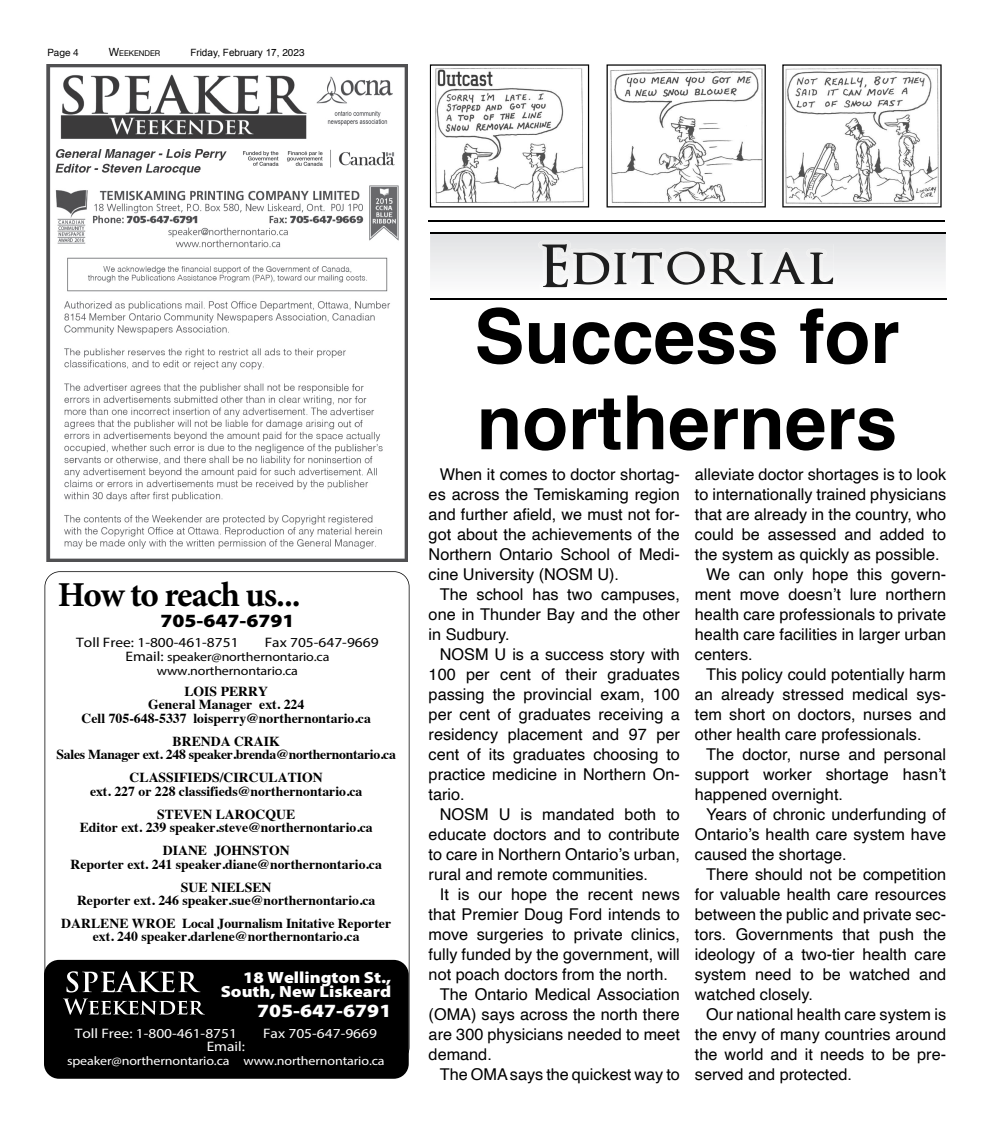
<style>
.page{position:relative;width:990px;height:1125px;background:#fff}
.page>*{position:absolute;margin:0;border:0;box-sizing:border-box;transform-origin:0 0}
.t1{font:700 75px/86.2px "Helvetica";color:#000}
.t2{font:700 35px "Minion Pro";letter-spacing:-.03em;color:#000}
.t3{font:900 18.75px "Myriad Pro";color:#000;scale:1.12 1}
.t4{font:900 18.75px "Myriad Pro";color:#fff;scale:1.12 1}
.t5{font:16.25px/20px "Helvetica";color:#000;text-align:justify}
.t6{font:900 16.25px/13.8px "Myriad Pro";color:#fff;text-align:right;scale:1.12 1}
.t7{font:700 13.75px/13.2px "Times";color:#000;text-align:center}
.t8{font:700 13.75px/13.2px "Times";letter-spacing:-.02em;color:#000;text-align:center}
.t9{font:13.75px "Myriad Pro";color:#fff;scale:1.12 1}
.t10{font:13.75px "Myriad Pro";color:#000;scale:1.12 1}
.t11{font:12.5px/13.8px "Myriad Pro";letter-spacing:-.01em;color:#000;text-align:center;scale:1.12 1}
.t12{font:12.5px "Myriad Pro";letter-spacing:-.01em;color:#fff;scale:1.12 1}
.t13{font:10px "Arial";color:#000}
.t14{font:10px "Helvetica Neue";color:#000}
.t15{font:7.88px "Helvetica Neue";color:#000}
.s1{font-size:11.25px}
.s2{font-family:"Helvetica"}
.s3{font-size:13.75px}
</style>
<div class="page">
<svg style="left:45px;top:571px;width:365px;height:480px"></svg>
<div style="left:44px;top:960px;width:365px;height:119px;background:#000;border-radius:15px"></div>
<svg style="left:64px;top:999px;width:141px;height:16px"></svg>
<svg style="left:66px;top:971px;width:134px;height:21px"></svg>
<img style="left:430px;top:233px;width:516px;height:44px">
<img style="left:538px;top:240px;width:299px;height:48px">
<img style="left:613px;top:244px;width:13px;height:43px">
<img style="left:542px;top:244px;width:71px;height:43px">
<hr style="left:430px;top:298px;width:516px;height:1px;background:#000">
<hr style="left:430px;top:232px;width:516px;height:1px;background:#000">
<svg style="left:430px;top:64px;width:159px;height:143px"></svg>
<svg style="left:607px;top:64px;width:159px;height:143px"></svg>
<svg style="left:782px;top:64px;width:160px;height:143px"></svg>
<img style="left:432px;top:67px;width:153px;height:136px">
<img style="left:46px;top:64px;width:362px;height:498px">
<hr style="left:429px;top:220px;width:516px;height:2px;background:#000">
<p class="t14" style="left:48px;top:45px;width:33px">Page 4</p>
<p class="t15" style="left:109px;top:47px;width:53px"><span class="s1">W</span>EEKENDER</p>
<p class="t13" style="left:190px;top:46px;width:116px">Friday, February 17, <span class="s2">2023</span></p>
<h2 class="t2" style="left:58px;top:570px;width:244px">How to reach us...</h2>
<p class="t3" style="left:160px;top:610px;width:121px">705-647-6791</p>
<p class="t10" style="left:76px;top:634px;width:146px">Toll Free: 1-800-461-8751</p>
<p class="t10" style="left:265px;top:634px;width:103px">Fax 705-647-9669</p>
<p class="t11" style="left:125px;top:650px;width:184px"><span class="s3">Email:</span> speaker@northernontario.ca www.northernontario.ca</p>
<p class="t7" style="left:82px;top:683px;width:291px">LOIS PERRY<br>General Manager ext. 224<br>Cell 705-648-5337 loisperry@northernontario.ca</p>
<p class="t8" style="left:57px;top:733px;width:341px">BRENDA CRAIK<br>Sales Manager ext. 248 speaker.brenda@northernontario.ca</p>
<p class="t7" style="left:90px;top:770px;width:274px">CLASSIFIEDS/CIRCULATION<br>ext. 227 or 228 classifieds@northernontario.ca</p>
<p class="t7" style="left:80px;top:806px;width:295px">STEVEN LAROCQUE<br>Editor ext. 239 speaker.steve@northernontario.ca</p>
<p class="t7" style="left:71px;top:843px;width:313px">DIANE JOHNSTON<br>Reporter ext. 241 speaker.diane@northernontario.ca</p>
<p class="t7" style="left:77px;top:879px;width:300px">SUE NIELSEN<br>Reporter ext. 246 speaker.sue@northernontario.ca</p>
<p class="t7" style="left:61px;top:916px;width:331px">DARLENE WROE Local Journalism Initative Reporter ext. 240 speaker.darlene@northernontario.ca</p>
<p class="t6" style="left:221px;top:971px;width:154px">18 Wellington St.,<br>South, New Liskeard</p>
<p class="t4" style="left:257px;top:1000px;width:121px">705-647-6791</p>
<p class="t9" style="left:75px;top:1024px;width:146px">Toll Free: 1-800-461-8751</p>
<p class="t9" style="left:263px;top:1024px;width:103px">Fax 705-647-9669</p>
<p class="t9" style="left:207px;top:1038px;width:36px">Email:</p>
<p class="t12" style="left:67px;top:1053px;width:285px">speaker@northernontario.ca www.northernontario.ca</p>
<h1 class="t1" style="left:474px;top:302px;width:427px">Success for northerners</h1>
<p class="t5" style="left:429px;top:465px;width:253px;text-indent:11px">When it comes to doctor shortag&shy;es across the Temiskaming region and further afield, we must not for&shy;got about the achievements of the Northern Ontario School of Medi&shy;cine University (NOSM U).</p>
<p class="t5" style="left:429px;top:585px;width:253px;text-indent:11px">The school has two campuses, one in Thunder Bay and the other in Sudbury.</p>
<p class="t5" style="left:429px;top:645px;width:253px;text-indent:11px">NOSM U is a success story with 100 per cent of their graduates passing the provincial exam, 100 per cent of graduates receiving a residency placement and 97 per cent of its graduates choosing to practice medicine in Northern On&shy;tario.</p>
<p class="t5" style="left:429px;top:805px;width:253px;text-indent:11px">NOSM U is mandated both to educate doctors and to contribute to care in Northern Ontario’s urban, rural and remote communities.</p>
<p class="t5" style="left:440px;top:885px;width:242px">It is our hope the recent news</p>
<p class="t5" style="left:429px;top:905px;width:253px">that Premier Doug Ford intends to</p>
<p class="t5" style="left:429px;top:925px;width:253px">move surgeries to private clinics,</p>
<p class="t5" style="left:429px;top:945px;width:253px">fully funded by the government, will</p>
<p class="t5" style="left:429px;top:965px;width:241px">not poach doctors from the north.</p>
<p class="t5" style="left:440px;top:985px;width:242px">The Ontario Medical Association</p>
<p class="t5" style="left:429px;top:1005px;width:253px">(OMA) says across the north there</p>
<p class="t5" style="left:429px;top:1025px;width:253px">are 300 physicians needed to meet</p>
<p class="t5" style="left:429px;top:1045px;width:65px">demand.</p>
<p class="t5" style="left:440px;top:1065px;width:242px">The OMA says the quickest way to</p>
<p class="t5" style="left:695px;top:465px;width:253px">alleviate doctor shortages is to look</p>
<p class="t5" style="left:695px;top:485px;width:253px">to internationally trained physicians</p>
<p class="t5" style="left:695px;top:505px;width:253px">that are already in the country, who</p>
<p class="t5" style="left:695px;top:525px;width:253px">could be assessed and added to</p>
<p class="t5" style="left:695px;top:545px;width:246px">the system as quickly as possible.</p>
<p class="t5" style="left:706px;top:565px;width:242px">We can only hope this govern-</p>
<p class="t5" style="left:695px;top:585px;width:253px">ment move doesn’t lure northern</p>
<p class="t5" style="left:695px;top:605px;width:253px">health care professionals to private</p>
<p class="t5" style="left:695px;top:625px;width:253px">health care facilities in larger urban</p>
<p class="t5" style="left:695px;top:645px;width:59px">centers.</p>
<p class="t5" style="left:706px;top:665px;width:242px">This policy could potentially harm</p>
<p class="t5" style="left:695px;top:685px;width:253px">an already stressed medical sys-</p>
<p class="t5" style="left:695px;top:705px;width:253px">tem short on doctors, nurses and</p>
<p class="t5" style="left:695px;top:725px;width:228px">other health care professionals.</p>
<p class="t5" style="left:706px;top:745px;width:242px">The doctor, nurse and personal</p>
<p class="t5" style="left:695px;top:765px;width:253px">support worker shortage hasn’t</p>
<p class="t5" style="left:695px;top:785px;width:150px">happened overnight.</p>
<p class="t5" style="left:706px;top:805px;width:242px">Years of chronic underfunding of</p>
<p class="t5" style="left:695px;top:825px;width:253px">Ontario’s health care system have</p>
<p class="t5" style="left:695px;top:845px;width:153px">caused the shortage.</p>
<p class="t5" style="left:706px;top:865px;width:242px">There should not be competition</p>
<p class="t5" style="left:695px;top:885px;width:253px">for valuable health care resources</p>
<p class="t5" style="left:695px;top:905px;width:253px">between the public and private sec-</p>
<p class="t5" style="left:695px;top:925px;width:253px">tors. Governments that push the</p>
<p class="t5" style="left:695px;top:945px;width:253px">ideology of a two-tier health care</p>
<p class="t5" style="left:695px;top:965px;width:253px">system need to be watched and</p>
<p class="t5" style="left:695px;top:985px;width:120px">watched closely.</p>
<p class="t5" style="left:706px;top:1005px;width:242px">Our national health care system is</p>
<p class="t5" style="left:695px;top:1025px;width:253px">the envy of many countries around</p>
<p class="t5" style="left:695px;top:1045px;width:253px">the world and it needs to be pre-</p>
<p class="t5" style="left:695px;top:1065px;width:159px">served and protected.</p>
</div>
